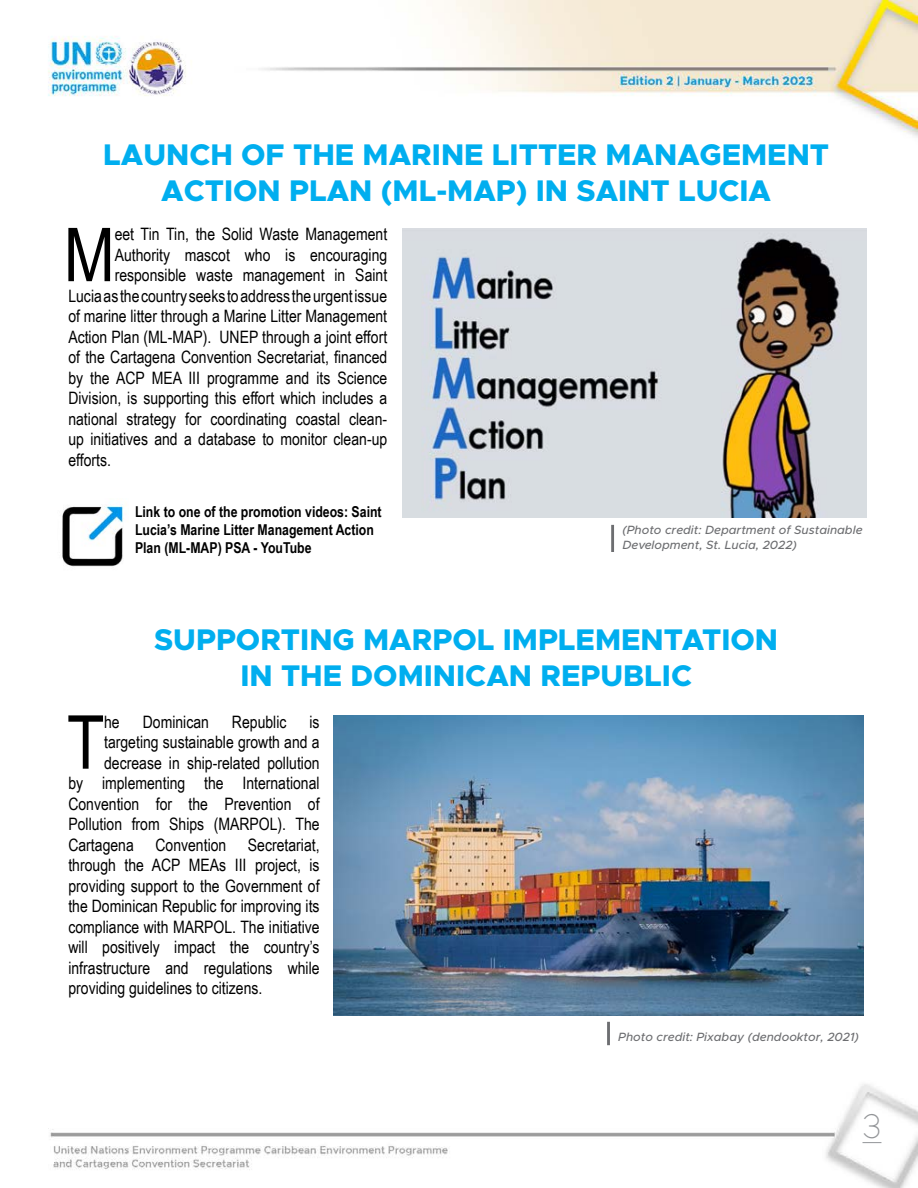
<style>
.page{position:relative;width:918px;height:1188px;background:#fff}
.page>*{position:absolute;margin:0;border:0;box-sizing:border-box;transform-origin:0 0}
.t1{font:74.4px "Arial Narrow";color:#000}
.t2{font:100 34.5px "Metropolis";color:#939598}
.t3{font:800 30px/36px "Metropolis";color:#00aeef;text-align:center}
.t4{font:17.1px/20.5px "Arial Narrow";color:#000;text-align:justify}
.t5{font:700 15px/18px "Arial Narrow";color:#000}
.t6{font:italic 500 12px/14.4px "Metropolis";color:#6d6e71}
</style>
<div class="page">
<img style="left:48px;top:0;width:870px;height:1188px">
<svg style="left:862px;top:1142px;width:19px;height:1px"></svg>
<img style="left:402px;top:228px;width:465px;height:289px">
<img style="left:333px;top:715px;width:531px;height:301px">
<hr style="left:607px;top:1022px;width:3px;height:23px;background:#6d6e71">
<hr style="left:611px;top:525px;width:3px;height:27px;background:#6d6e71">
<img style="left:58px;top:498px;width:70px;height:73px">
<h3 class="t3" style="left:103px;top:137px;width:727px">LAUNCH OF THE MARINE LITTER MANAGEMENT<br>ACTION PLAN (ML-MAP) IN SAINT LUCIA</h3>
<h1 class="t1" style="left:64px;top:200px;width:52px">M</h1>
<p class="t4" style="left:115px;top:223px;width:274px">eet Tin Tin, the Solid Waste Management</p>
<p class="t4" style="left:115px;top:244px;width:274px">Authority mascot who is encouraging</p>
<p class="t4" style="left:115px;top:264px;width:274px">responsible waste management in Saint</p>
<p class="t4" style="left:68px;top:285px;width:320px">Lucia as the country seeks to address the urgent issue</p>
<p class="t4" style="left:68px;top:305px;width:320px">of marine litter through a Marine Litter Management</p>
<p class="t4" style="left:68px;top:326px;width:320px">Action Plan (ML-MAP). UNEP through a joint effort</p>
<p class="t4" style="left:68px;top:346px;width:320px">of the Cartagena Convention Secretariat, financed</p>
<p class="t4" style="left:68px;top:367px;width:320px">by the ACP MEA III programme and its Science</p>
<p class="t4" style="left:68px;top:387px;width:320px">Division, is supporting this effort which includes a</p>
<p class="t4" style="left:68px;top:408px;width:320px">national strategy for coordinating coastal clean-</p>
<p class="t4" style="left:68px;top:428px;width:320px">up initiatives and a database to monitor clean-up</p>
<p class="t4" style="left:68px;top:449px;width:44px">efforts.</p>
<p class="t5" style="left:135px;top:502px;width:248px">Link to one of the promotion videos: Saint<br>Lucia’s Marine Litter Management Action<br>Plan (ML-MAP) PSA - YouTube</p>
<p class="t6" style="left:622px;top:523px;width:242px">(Photo credit: Department of Sustainable<br>Development, St. Lucia, 2022)</p>
<h3 class="t3" style="left:154px;top:622px;width:380px">SUPPORTING MARPOL IMPL</h3>
<h3 class="t3" style="left:240px;top:622px;width:539px;text-align:left;text-indent:335px">EMENTATION<br>IN THE DOMINICAN REPUBLIC</h3>
<h1 class="t1" style="left:67px;top:688px;width:39px">T</h1>
<p class="t4" style="left:104px;top:711px;width:17px">he</p>
<p class="t4" style="left:143px;top:711px;width:68px">Dominican</p>
<p class="t4" style="left:232px;top:711px;width:56px">Republic</p>
<p class="t4" style="left:310px;top:711px;width:12px">is</p>
<p class="t4" style="left:104px;top:731px;width:217px">targeting sustainable growth and a</p>
<p class="t4" style="left:104px;top:752px;width:217px">decrease in ship-related pollution</p>
<p class="t4" style="left:68px;top:772px;width:253px">by implementing the International</p>
<p class="t4" style="left:68px;top:793px;width:253px">Convention for the Prevention of</p>
<p class="t4" style="left:68px;top:813px;width:253px">Pollution from Ships (MARPOL). The</p>
<p class="t4" style="left:68px;top:834px;width:67px">Cartagena</p>
<p class="t4" style="left:155px;top:834px;width:72px">Convention</p>
<p class="t4" style="left:68px;top:834px;width:253px;text-indent:180px">Secretariat, through the ACP MEAs III project, is providing support to the Government of the Dominican Republic for improving its compliance with MARPOL. The initiative will positively impact the country’s infrastructure and regulations while providing guidelines to citizens.</p>
<p class="t6" style="left:618px;top:1030px;width:242px">Photo credit: Pixabay (dendooktor, 2021)</p>
<h2 class="t2" style="left:862px;top:1105px;width:20px">3</h2>
</div>
